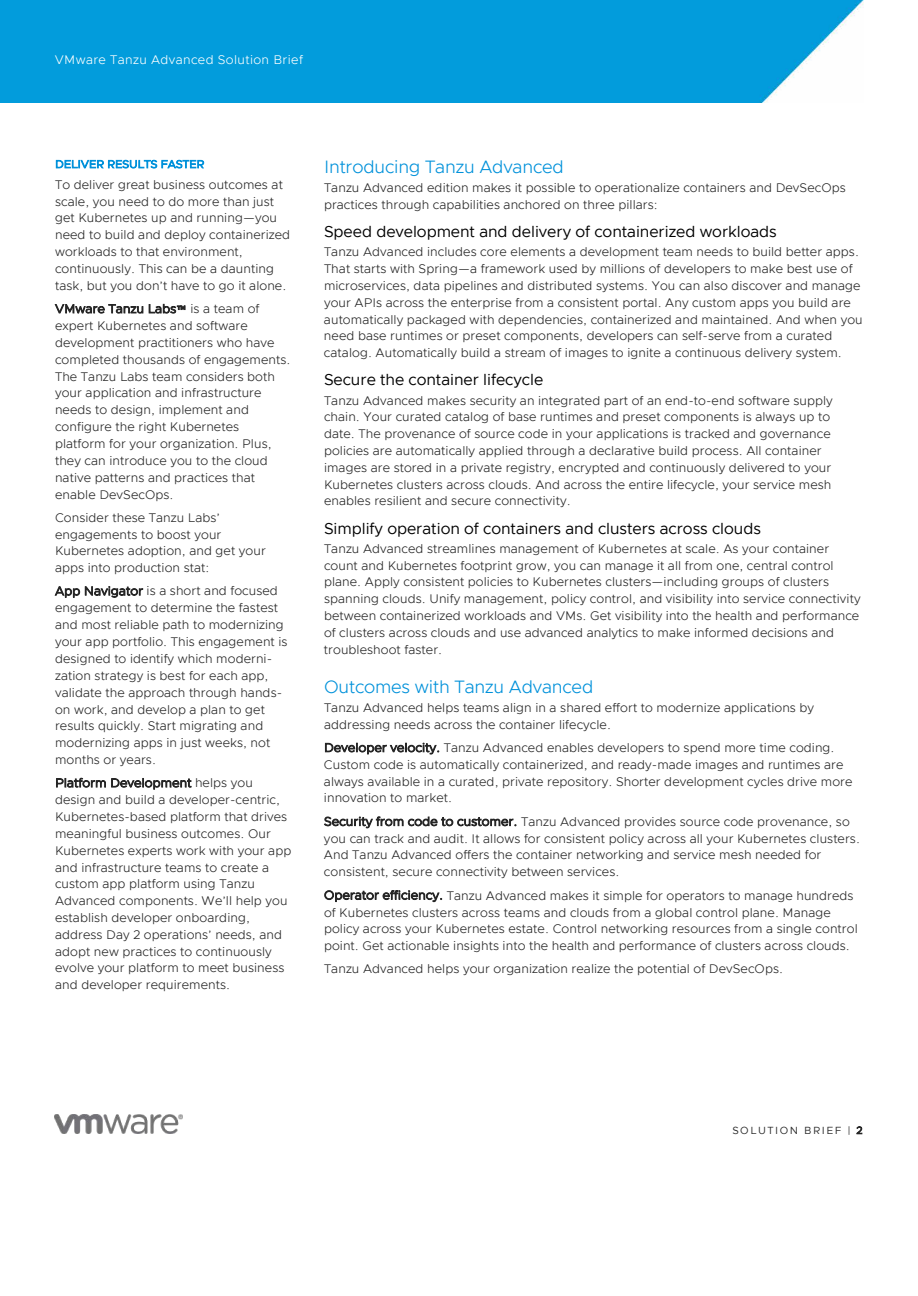
<style>
.page{position:relative;width:918px;height:1296px;background:#fff}
.page>*{position:absolute;margin:0;border:0;box-sizing:border-box;transform-origin:0 0}
.t1{font:300 18px "Metropolis";letter-spacing:-.01em;color:#0091da}
.t2{font:15.9px "Metropolis";letter-spacing:-.005em;color:#000}
.t3{font:300 12.6px/16.8px "Metropolis";letter-spacing:.005em;color:#262626}
.t4{font:300 12.6px "Metropolis";letter-spacing:.03em;color:#fff}
.t5{font:300 12.3px "Metropolis";letter-spacing:.01em;color:#262626}
.t6{font:300 10.95px "Metropolis";letter-spacing:.005em;color:#0091da}
.t7{font:10.5px "Metropolis";letter-spacing:.145em;color:#262626}
.s1{font-size:12.6px}
.s2{font-size:12.3px}
.s3{font-weight:300;font-size:10.2px}
</style>
<div class="page">
<div style="left:0;top:0;width:864px;height:103px;background:#029cdc"></div>
<img style="left:54px;top:1115px;width:128px;height:19px">
<p class="t4" style="left:55px;top:52px;width:250px">VMware Tanzu Advanced Solution Brief</p>
<p class="t6" style="left:55px;top:157px;width:151px">DELIVER RESULTS FASTER</p>
<p class="t3" style="left:55px;top:176px;width:237px">To deliver great business outcomes at scale, you need to do more than just get Kubernetes up and running—you need to build and deploy containerized workloads to that environment, continuously. This can be a daunting task, but you don’t have to go it alone.</p>
<p class="t5" style="left:55px;top:301px;width:206px">VMware Tanzu Labs™ <span class="s1">is a team of</span></p>
<p class="t3" style="left:55px;top:317px;width:237px">expert Kubernetes and software development practitioners who have completed thousands of engagements.<br>The Tanzu Labs team considers both your application and infrastructure needs to design, implement and configure the right Kubernetes platform for your organization. Plus, they can introduce you to the cloud native patterns and practices that enable DevSecOps.</p>
<p class="t3" style="left:55px;top:509px;width:212px">Consider these Tanzu Labs’ engagements to boost your<br>Kubernetes adoption, and get your apps into production stat:</p>
<p class="t3" style="left:55px;top:583px;width:234px"><span class="s2">App Navigator</span> is a short and focused engagement to determine the fastest and most reliable path to modernizing your app portfolio. This engagement is designed to identify which moderni&shy;zation strategy is best for each app, validate the approach through hands&shy;on work, and develop a plan to get results quickly. Start migrating and modernizing apps in just weeks, not months or years.</p>
<p class="t5" style="left:55px;top:775px;width:199px">Platform Development <span class="s1">helps you</span></p>
<p class="t3" style="left:55px;top:791px;width:238px">design and build a developer-centric, Kubernetes-based platform that drives meaningful business outcomes. Our Kubernetes experts work with your app and infrastructure teams to create a custom app platform using Tanzu Advanced components. We’ll help you establish developer onboarding, address Day 2 operations’ needs, and adopt new practices to continuously evolve your platform to meet business and developer requirements.</p>
<h1 class="t1" style="left:324px;top:156px;width:241px">Introducing Tanzu Advanced</h1>
<p class="t3" style="left:324px;top:179px;width:523px">Tanzu Advanced edition makes it possible to operationalize containers and DevSecOps practices through capabilities anchored on three pillars:</p>
<p class="t2" style="left:324px;top:222px;width:454px">Speed development and delivery of containerized workloads</p>
<p class="t3" style="left:324px;top:243px;width:540px">Tanzu Advanced includes core elements a development team needs to build better apps.<br>That starts with Spring—a framework used by millions of developers to make best use of microservices, data pipelines and distributed systems. You can also discover and manage your APIs across the enterprise from a consistent portal. Any custom apps you build are automatically packaged with dependencies, containerized and maintained. And when you need base runtimes or preset components, developers can self-serve from a curated catalog. Automatically build a stream of images to ignite a continuous delivery system.</p>
<p class="t2" style="left:324px;top:370px;width:221px">Secure the container lifecycle</p>
<p class="t3" style="left:324px;top:392px;width:510px">Tanzu Advanced makes security an integrated part of an end-to-end software supply chain. Your curated catalog of base runtimes and preset components is always up to date. The provenance of source code in your applications is tracked and governance policies are automatically applied through a declarative build process. All container images are stored in a private registry, encrypted and continuously delivered to your Kubernetes clusters across clouds. And across the entire lifecycle, your service mesh enables resilient and secure connectivity.</p>
<p class="t2" style="left:324px;top:518px;width:438px">Simplify operation of containers and clusters across clouds</p>
<p class="t3" style="left:324px;top:540px;width:538px">Tanzu Advanced streamlines management of Kubernetes at scale. As your container count and Kubernetes footprint grow, you can manage it all from one, central control plane. Apply consistent policies to Kubernetes clusters—including groups of clusters spanning clouds. Unify management, policy control, and visibility into service connectivity between containerized workloads and VMs. Get visibility into the health and performance of clusters across clouds and use advanced analytics to make informed decisions and troubleshoot faster.</p>
<h1 class="t1" style="left:324px;top:675px;width:271px">Outcomes with Tanzu Advanced</h1>
<p class="t3" style="left:324px;top:699px;width:492px">Tanzu Advanced helps teams align in a shared effort to modernize applications by addressing needs across the container lifecycle.</p>
<p class="t3" style="left:324px;top:739px;width:530px"><span class="s2">Developer velocity.</span> Tanzu Advanced enables developers to spend more time coding.<br>Custom code is automatically containerized, and ready-made images and runtimes are always available in a curated, private repository. Shorter development cycles drive more innovation to market.</p>
<p class="t3" style="left:324px;top:813px;width:538px"><span class="s2">Security from code to customer.</span> Tanzu Advanced provides source code provenance, so you can track and audit. It allows for consistent policy across all your Kubernetes clusters.<br>And Tanzu Advanced offers the container networking and service mesh needed for consistent, secure connectivity between services.</p>
<p class="t3" style="left:324px;top:887px;width:535px"><span class="s2">Operator efficiency.</span> Tanzu Advanced makes it simple for operators to manage hundreds of Kubernetes clusters across teams and clouds from a global control plane. Manage policy across your Kubernetes estate. Control networking resources from a single control point. Get actionable insights into the health and performance of clusters across clouds.</p>
<p class="t3" style="left:324px;top:961px;width:461px">Tanzu Advanced helps your organization realize the potential of DevSecOps.</p>
<p class="t7" style="left:732px;top:1124px;width:132px">SOLUTION BRIEF | <span class="s3">2</span></p>
</div>
